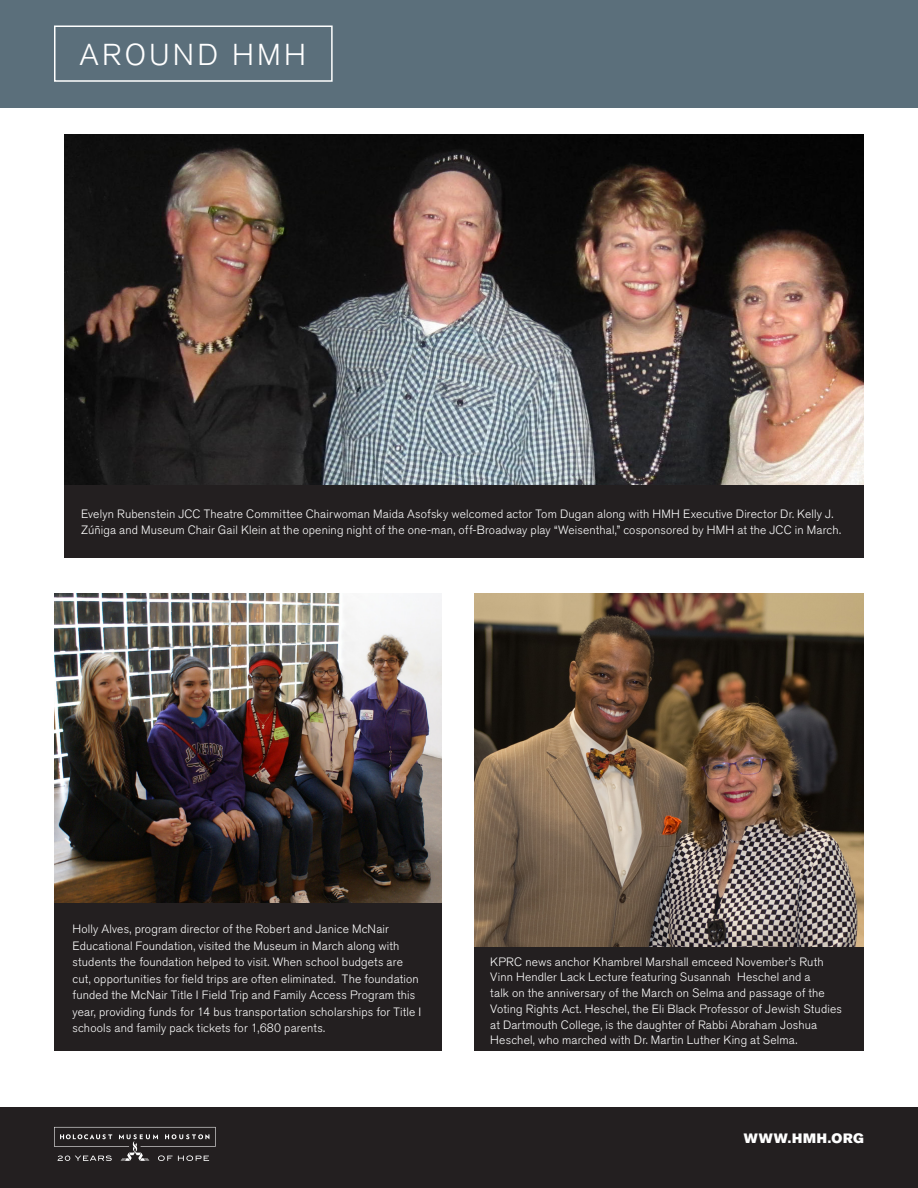
<style>
.page{position:relative;width:918px;height:1188px;background:#fff}
.page>*{position:absolute;margin:0;border:0;box-sizing:border-box;transform-origin:0 0}
.t1{font:300 30px "Akzidenz Grotesk BE";letter-spacing:.105em;color:#fff}
.t2{font:13.5px "Akzidenz Grotesk BE Super";letter-spacing:.06em;color:#fff}
.t3{font:300 12px/16.5px "Akzidenz Grotesk BE";letter-spacing:.015em;color:#fff}
</style>
<div class="page">
<div style="left:0;top:1107px;width:918px;height:81px;background:#231f20"></div>
<svg style="left:54px;top:1127px;width:162px;height:34px"></svg>
<div style="left:0;top:0;width:918px;height:108px;background:#5b6f7b"></div>
<div style="left:54px;top:26px;width:279px;height:56px;border:2px solid #fff"></div>
<img style="left:65px;top:135px;width:799px;height:350px">
<div style="left:65px;top:485px;width:799px;height:73px;background:#231f20"></div>
<img style="left:474px;top:593px;width:390px;height:354px">
<div style="left:474px;top:947px;width:390px;height:103px;background:#231f20"></div>
<img style="left:54px;top:593px;width:387px;height:310px">
<div style="left:54px;top:903px;width:387px;height:147px;background:#231f20"></div>
<p class="t1" style="left:79px;top:38px;width:228px">AROUND HMH</p>
<p class="t3" style="left:81px;top:506px;width:762px">Evelyn Rubenstein JCC Theatre Committee Chairwoman Maida Asofsky welcomed actor Tom Dugan along with HMH Executive Director Dr. Kelly J.<br>Zúñiga and Museum Chair Gail Klein at the opening night of the one-man, off-Broadway play “Weisenthal,” cosponsored by HMH at the JCC in March.</p>
<p class="t3" style="left:72px;top:921px;width:350px">Holly Alves, program director of the Robert and Janice McNair Educational Foundation, visited the Museum in March along with students the foundation helped to visit. When school budgets are cut, opportunities for field trips are often eliminated. The foundation funded the McNair Title I Field Trip and Family Access Program this year, providing funds for 14 bus transportation scholarships for Title I schools and family pack tickets for 1,680 parents.</p>
<p class="t3" style="left:490px;top:954px;width:353px;line-height:15.8px">KPRC news anchor Khambrel Marshall emceed November’s Ruth Vinn Hendler Lack Lecture featuring Susannah Heschel and a<br>talk on the anniversary of the March on Selma and passage of the Voting Rights Act. Heschel, the Eli Black Professor of Jewish Studies at Dartmouth College, is the daughter of Rabbi Abraham Joshua Heschel, who marched with Dr. Martin Luther King at Selma.</p>
<p class="t2" style="left:744px;top:1130px;width:122px">WWW.HMH.ORG</p>
</div>
